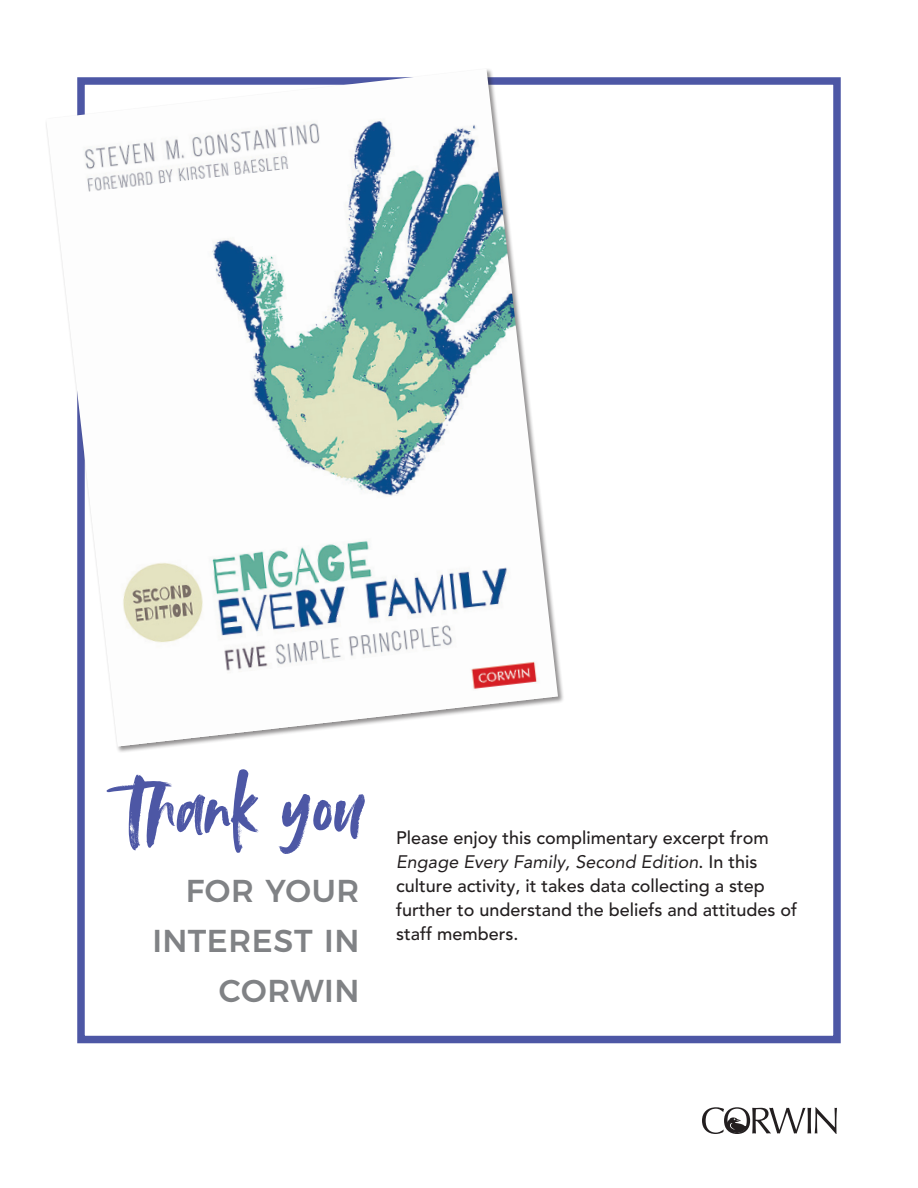
<style>
.page{position:relative;width:918px;height:1188px;background:#fff}
.page>*{position:absolute;margin:0;border:0;box-sizing:border-box;transform-origin:0 0}
.t1{font:86.55px "Avallon Alt";color:#4d57a5}
.t2{font:500 31.65px/50.2px "Montserrat";letter-spacing:.015em;color:#808285;text-align:right}
.body_copy{font:500 18px/23.9px "Avenir LT Std";color:#231f20}
.s1{font-weight:400;font-style:italic}
</style>
<div class="page">
<div style="left:77px;top:77px;width:764px;height:966px;border:8px solid #4d57a5"></div>
<svg style="left:702px;top:1107px;width:135px;height:27px"></svg>
<div style="left:45px;top:68px;width:520px;height:686px;background:#fff"></div>
<img style="left:46px;top:69px;width:512px;height:678px">
<p class="t1" style="left:125px;top:750px;width:240px">Thank you</p>
<p class="t2" style="left:152px;top:863px;width:209px">FOR YOUR<br>INTEREST IN<br>CORWIN</p>
<p class="body_copy" style="left:396px;top:827px;width:403px">Please enjoy this complimentary excerpt from <span class="s1">Engage Every Family, Second Edition</span>. In this culture activity, it takes data collecting a step further to understand the beliefs and attitudes of staff members.</p>
</div>
